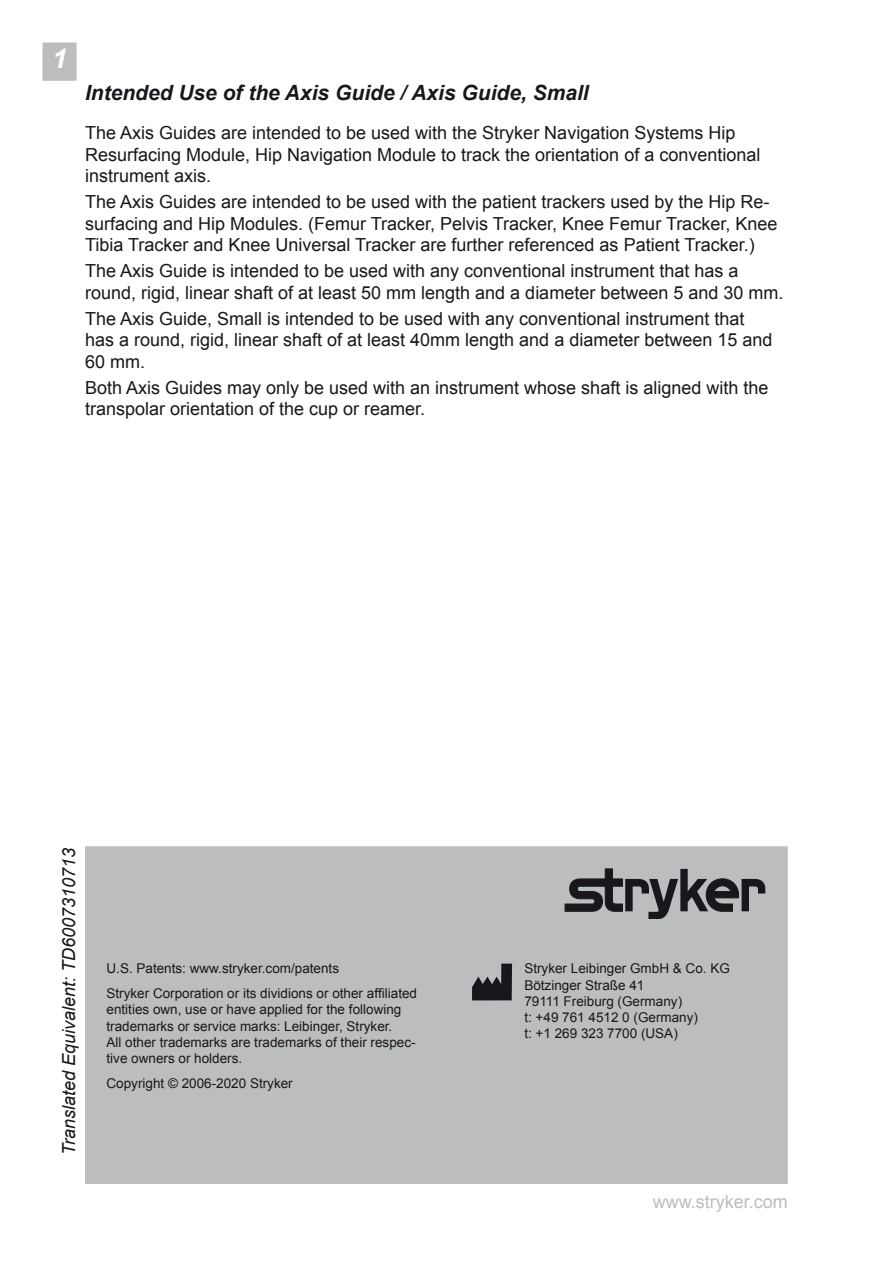
<style>
.page{position:relative;width:893px;height:1263px;background:#fff}
.page>*{position:absolute;margin:0;border:0;box-sizing:border-box;transform-origin:0 0}
.t1{font:italic 700 27px "Arial";color:#fff}
.t2{font:italic 700 21px "Arial";color:#1a171c}
.t3{font:18px/21.6px "Arial";color:#1a171c}
.t4{font:italic 18px "Arial";color:#1a171c}
.t5{font:18px "Arial";color:#bcbdbf}
.t6{font:13.5px/16.2px "Arial";color:#1a171c}
</style>
<div class="page">
<div style="left:43px;top:43px;width:34px;height:38px;background:#bcbdbf;border:2px solid #bcbdbf"></div>
<div style="left:85px;top:846px;width:703px;height:338px;background:#bcbdbf;border:2px solid #bcbdbf"></div>
<svg style="left:565px;top:869px;width:200px;height:49px"></svg>
<svg style="left:472px;top:963px;width:40px;height:37px"></svg>
<h1 class="t1" style="left:52px;top:41px;width:17px">1</h1>
<p class="t2" style="left:85px;top:79px;width:505px">Intended Use of the Axis Guide / Axis Guide, Small</p>
<p class="t3" style="left:85px;top:122px;width:677px">The Axis Guides are intended to be used with the Stryker Navigation Systems Hip<br>Resurfacing Module, Hip Navigation Module to track the orientation of a conventional instrument axis.</p>
<p class="t3" style="left:85px;top:191px;width:694px">The Axis Guides are intended to be used with the patient trackers used by the Hip Re&shy;surfacing and Hip Modules. (Femur Tracker, Pelvis Tracker, Knee Femur Tracker, Knee<br>Tibia Tracker and Knee Universal Tracker are further referenced as Patient Tracker.)</p>
<p class="t3" style="left:85px;top:260px;width:700px">The Axis Guide is intended to be used with any conventional instrument that has a round, rigid, linear shaft of at least 50 mm length and a diameter between 5 and 30 mm.</p>
<p class="t3" style="left:85px;top:308px;width:689px">The Axis Guide, Small is intended to be used with any conventional instrument that has a round, rigid, linear shaft of at least 40mm length and a diameter between 15 and<br>60 mm.</p>
<p class="t3" style="left:85px;top:377px;width:685px">Both Axis Guides may only be used with an instrument whose shaft is aligned with the transpolar orientation of the cup or reamer.</p>
<p class="t4" style="left:57px;top:1155px;width:308px;rotate:-90deg">Translated Equivalent: TD6007310713</p>
<p class="t6" style="left:107px;top:956px;width:312px;line-height:24.8px">U.S. Patents: www.stryker.com/patents<br>Stryker Corporation or its dividions or other affiliated</p>
<p class="t6" style="left:107px;top:1002px;width:311px">entities own, use or have applied for the following trademarks or service marks: Leibinger, Stryker.<br>All other trademarks are trademarks of their respec&shy;tive owners or holders.</p>
<p class="t6" style="left:107px;top:1075px;width:188px">Copyright © 2006-2020 Stryker</p>
<p class="t6" style="left:524px;top:961px;width:207px">Stryker Leibinger GmbH &amp; Co. KG<br>Bötzinger Straße 41<br>79111 Freiburg (Germany)<br>t: +49 761 4512 0 (Germany)<br>t: +1 269 323 7700 (USA)</p>
<p class="t5" style="left:653px;top:1190px;width:137px">www.stryker.com</p>
</div>
